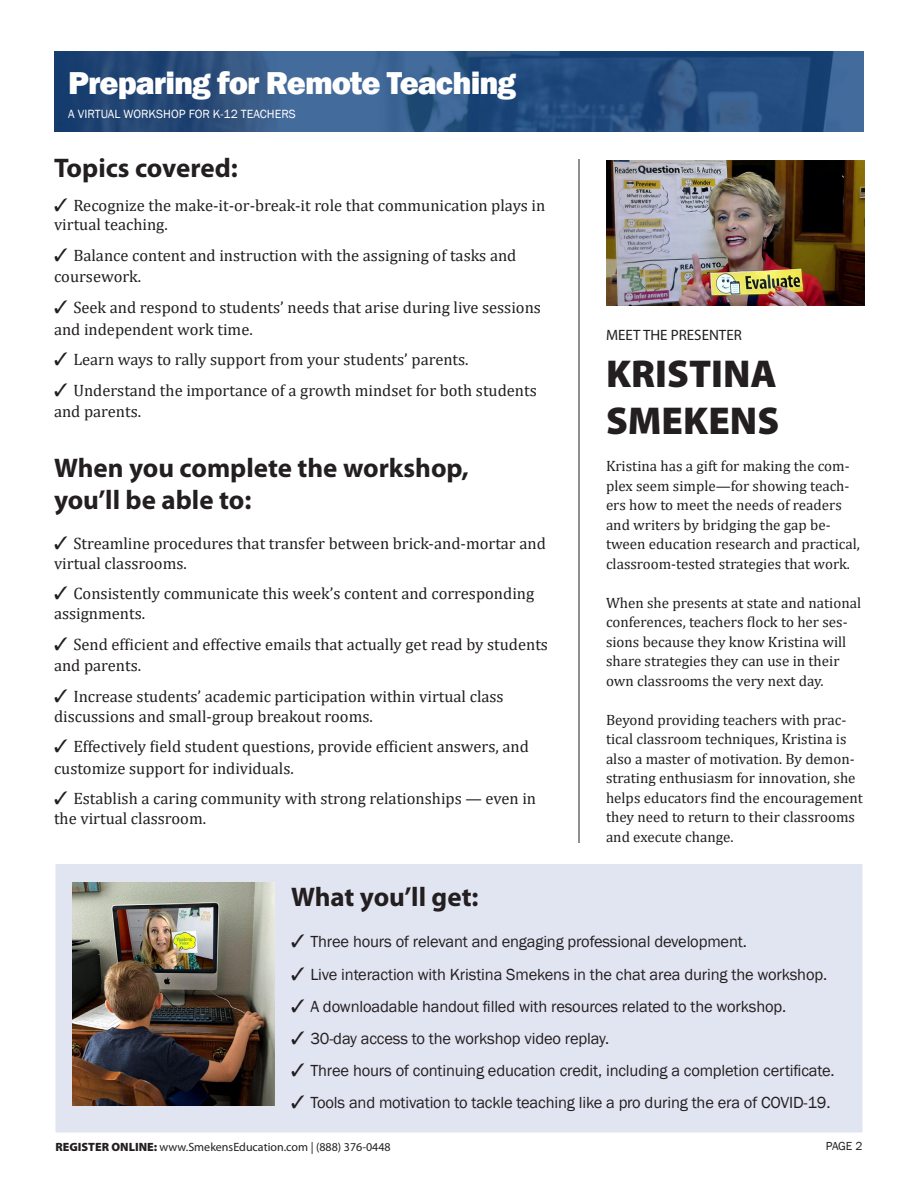
<style>
.page{position:relative;width:918px;height:1188px;background:#fff}
.page>*{position:absolute;margin:0;border:0;box-sizing:border-box;transform-origin:0 0}
.t1{font:900 39px "Myriad Pro";color:#231f20}
.t2{font:800 32.55px "Franklin Gothic";letter-spacing:-.03em;color:#fff}
.t3{font:700 27px "Myriad Pro";color:#231f20}
.t4{font:16.5px/21.6px "Cambria";color:#231f20}
.t5{font:16.5px "Franklin Gothic";letter-spacing:-.01em;color:#231f20}
.t6{font:15px/19.5px "Cambria";color:#231f20}
.t7{font:15px "Myriad Pro";color:#231f20}
.t8{font:12.15px "Franklin Gothic";color:#fff}
.t9{font:12px "Myriad Pro";color:#231f20}
.t10{font:12px "Franklin Gothic";color:#231f20}
.s1{font-family:"Quick Type II Pi";font-size:18px}
.s2{font-weight:900}
</style>
<div class="page">
<img style="left:54px;top:51px;width:810px;height:81px">
<div style="left:54px;top:862px;width:810px;height:272px;background:#e1e4f1;border:2px solid #fff"></div>
<img style="left:72px;top:882px;width:202px;height:224px">
<img style="left:606px;top:160px;width:258px;height:146px">
<hr style="left:579px;top:159px;width:1px;height:684px;background:#231f20">
<p class="t2" style="left:68px;top:62px;width:449px">Preparing for Remote Teaching</p>
<p class="t8" style="left:68px;top:107px;width:229px">A VIRTUAL WORKSHOP FOR K-12 TEACHERS</p>
<p class="t3" style="left:54px;top:150px;width:185px">Topics covered:</p>
<p class="t4" style="left:54px;top:195px;width:493px;line-height:19.5px"><span class="s1">b</span> Recognize the make-it-or-break-it role that communication plays in virtual teaching.</p>
<p class="t4" style="left:54px;top:244px;width:464px"><span class="s1">b</span> Balance content and instruction with the assigning of tasks and coursework.</p>
<p class="t4" style="left:54px;top:296px;width:489px"><span class="s1">b</span> Seek and respond to students’ needs that arise during live sessions and independent work time.</p>
<p class="t4" style="left:54px;top:349px;width:416px"><span class="s1">b</span> Learn ways to rally support from your students’ parents.</p>
<p class="t4" style="left:54px;top:379px;width:484px"><span class="s1">b</span> Understand the importance of a growth mindset for both students and parents.</p>
<p class="t3" style="left:54px;top:450px;width:416px">When you complete the workshop,</p>
<p class="t3" style="left:54px;top:482px;width:199px">you’ll be able to:</p>
<p class="t4" style="left:54px;top:533px;width:493px;line-height:19.8px"><span class="s1">b</span> Streamline procedures that transfer between brick-and-mortar and virtual classrooms.</p>
<p class="t4" style="left:54px;top:584px;width:482px;line-height:19.8px"><span class="s1">b</span> Consistently communicate this week’s content and corresponding assignments.</p>
<p class="t4" style="left:54px;top:633px;width:496px"><span class="s1">b</span> Send efficient and effective emails that actually get read by students and parents.</p>
<p class="t4" style="left:54px;top:685px;width:451px"><span class="s1">b</span> Increase students’ academic participation within virtual class</p>
<p class="t4" style="left:54px;top:705px;width:320px">discussions and small-group breakout rooms.</p>
<p class="t4" style="left:54px;top:736px;width:476px"><span class="s1">b</span> Effectively field student questions, provide efficient answers, and customize support for individuals.</p>
<p class="t4" style="left:54px;top:789px;width:484px;line-height:19.8px"><span class="s1">b</span> Establish a caring community with strong relationships — even in the virtual classroom.</p>
<p class="t7" style="left:606px;top:326px;width:137px">MEET THE PRESENTER</p>
<p class="t1" style="left:606px;top:352px;width:172px">KRISTINA</p>
<p class="t1" style="left:606px;top:398px;width:175px">SMEKENS</p>
<p class="t6" style="left:606px;top:456px;width:255px">Kristina has a gift for making the com&shy;plex seem simple—for showing teach&shy;ers how to meet the needs of readers and writers by bridging the gap be&shy;tween education research and practical, classroom-tested strategies that work.</p>
<p class="t6" style="left:606px;top:593px;width:257px">When she presents at state and national conferences, teachers flock to her ses&shy;sions because they know Kristina will share strategies they can use in their own classrooms the very next day.</p>
<p class="t6" style="left:606px;top:710px;width:258px">Beyond providing teachers with prac&shy;tical classroom techniques, Kristina is also a master of motivation. By demon&shy;strating enthusiasm for innovation, she helps educators find the encouragement they need to return to their classrooms and execute change.</p>
<p class="t3" style="left:291px;top:879px;width:189px">What you’ll get:</p>
<p class="t5" style="left:291px;top:932px;width:457px"><span class="s1">b</span> Three hours of relevant and engaging professional development.</p>
<p class="t5" style="left:291px;top:964px;width:538px"><span class="s1">b</span> Live interaction with Kristina Smekens in the chat area during the workshop.</p>
<p class="t5" style="left:291px;top:996px;width:497px"><span class="s1">b</span> A downloadable handout filled with resources related to the workshop.</p>
<p class="t5" style="left:291px;top:1028px;width:320px"><span class="s1">b</span> 30-day access to the workshop video replay.</p>
<p class="t5" style="left:291px;top:1060px;width:545px"><span class="s1">b</span> Three hours of continuing education credit, including a completion certificate.</p>
<p class="t5" style="left:291px;top:1092px;width:541px"><span class="s1">b</span> Tools and motivation to tackle teaching like a pro during the era of COVID-19.</p>
<p class="t9" style="left:56px;top:1139px;width:337px"><span class="s2">REGISTER ONLINE:</span> www.SmekensEducation.com | (888) 376-0448</p>
<p class="t10" style="left:826px;top:1138px;width:38px">PAGE 2</p>
</div>
